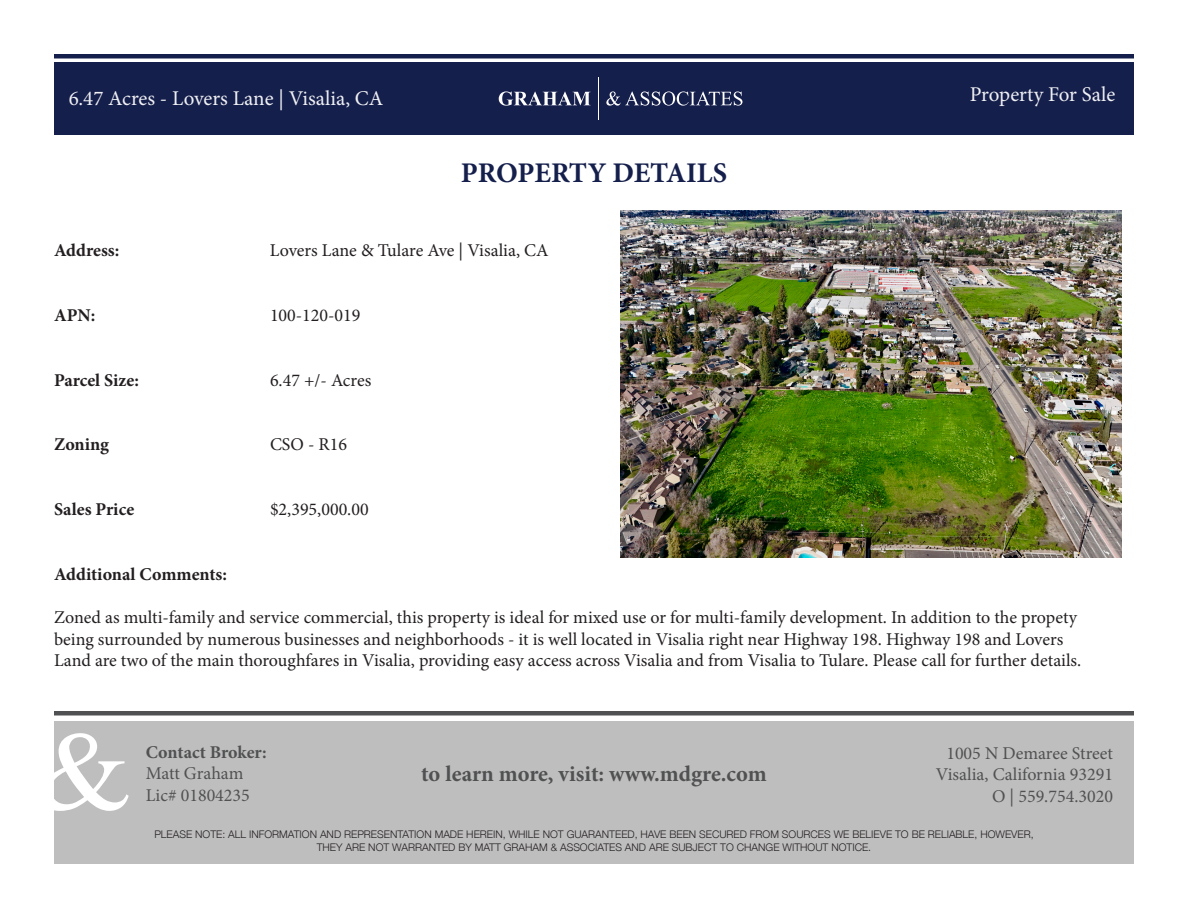
<style>
.page{position:relative;width:1188px;height:918px;background:#fff}
.page>*{position:absolute;margin:0;border:0;box-sizing:border-box;transform-origin:0 0}
.t1{font:700 28.5px "Minion Pro";letter-spacing:-.005em;color:#151f4c}
.t2{font:700 22.5px "Minion Pro";color:#505152}
.t3{font:21px "Minion Pro";color:#fff}
.t4{font:18px/21.6px "Minion Pro";color:#231f20}
.t5{font:18px "Minion Pro";color:#505152}
.t6{font:700 18px "Minion Pro";color:#231f20}
.t7{font:700 18px "Minion Pro";letter-spacing:-.005em;color:#505152}
.t8{font:300 10.5px/12.6px "Helvetica Neue";color:#231f20;text-align:center}
</style>
<div class="page">
<div style="left:54px;top:62px;width:1080px;height:73px;background:#151f4c"></div>
<hr style="left:54px;top:54px;width:1080px;height:4px;background:#151f4c">
<svg style="left:499px;top:91px;width:92px;height:15px"></svg>
<svg style="left:606px;top:91px;width:136px;height:15px"></svg>
<hr style="left:598px;top:77px;width:1px;height:43px;background:#fff">
<div style="left:54px;top:821px;width:1080px;height:43px;background:#bfbebe"></div>
<div style="left:54px;top:721px;width:1080px;height:100px;background:#bfbebe"></div>
<div style="left:54px;top:711px;width:1080px;height:5px;background:#505152"></div>
<svg style="left:54px;top:733px;width:75px;height:78px"></svg>
<img style="left:621px;top:211px;width:500px;height:347px">
<p class="t3" style="left:68px;top:84px;width:317px">6.47 Acres - Lovers Lane | Visalia, CA</p>
<p class="t3" style="left:970px;top:80px;width:147px">Property For Sale</p>
<p class="t1" style="left:461px;top:152px;width:268px">PROPERTY DETAILS</p>
<p class="t6" style="left:54px;top:238px;width:67px">Address:</p>
<p class="t4" style="left:270px;top:240px;width:280px">Lovers Lane &amp; Tulare Ave | Visalia, CA</p>
<p class="t6" style="left:54px;top:302px;width:43px">APN:</p>
<p class="t4" style="left:270px;top:304px;width:92px">100-120-019</p>
<p class="t6" style="left:54px;top:367px;width:87px">Parcel Size:</p>
<p class="t4" style="left:270px;top:369px;width:103px">6.47 +/- Acres</p>
<p class="t6" style="left:54px;top:432px;width:57px">Zoning</p>
<p class="t4" style="left:270px;top:434px;width:78px">CSO - R16</p>
<p class="t6" style="left:54px;top:497px;width:82px">Sales Price</p>
<p class="t4" style="left:270px;top:499px;width:100px">$2,395,000.00</p>
<p class="t6" style="left:54px;top:562px;width:175px">Additional Comments:</p>
<p class="t4" style="left:54px;top:607px;width:1029px">Zoned as multi-family and service commercial, this property is ideal for mixed use or for multi-family development. In addition to the propety being surrounded by numerous businesses and neighborhoods - it is well located in Visalia right near Highway 198. Highway 198 and Lovers<br>Land are two of the main thoroughfares in Visalia, providing easy access across Visalia and from Visalia to Tulare. Please call for further details.</p>
<p class="t7" style="left:146px;top:739px;width:123px">Contact Broker:</p>
<p class="t5" style="left:146px;top:762px;width:99px">Matt Graham</p>
<p class="t5" style="left:146px;top:783px;width:106px">Lic# 01804235</p>
<p class="t2" style="left:421px;top:758px;width:347px">to learn more, visit: www.mdgre.com</p>
<p class="t5" style="left:946px;top:741px;width:168px">1005 N Demaree Street</p>
<p class="t5" style="left:936px;top:763px;width:179px">Visalia, California 93291</p>
<p class="t5" style="left:992px;top:784px;width:122px">O | 559.754.3020</p>
<p class="t8" style="left:154px;top:827px;width:881px">PLEASE NOTE: ALL INFORMATION AND REPRESENTATION MADE HEREIN, WHILE NOT GUARANTEED, HAVE BEEN SECURED FROM SOURCES WE BELIEVE TO BE RELIABLE, HOWEVER,<br>THEY ARE NOT WARRANTED BY MATT GRAHAM &amp; ASSOCIATES AND ARE SUBJECT TO CHANGE WITHOUT NOTICE.</p>
</div>
